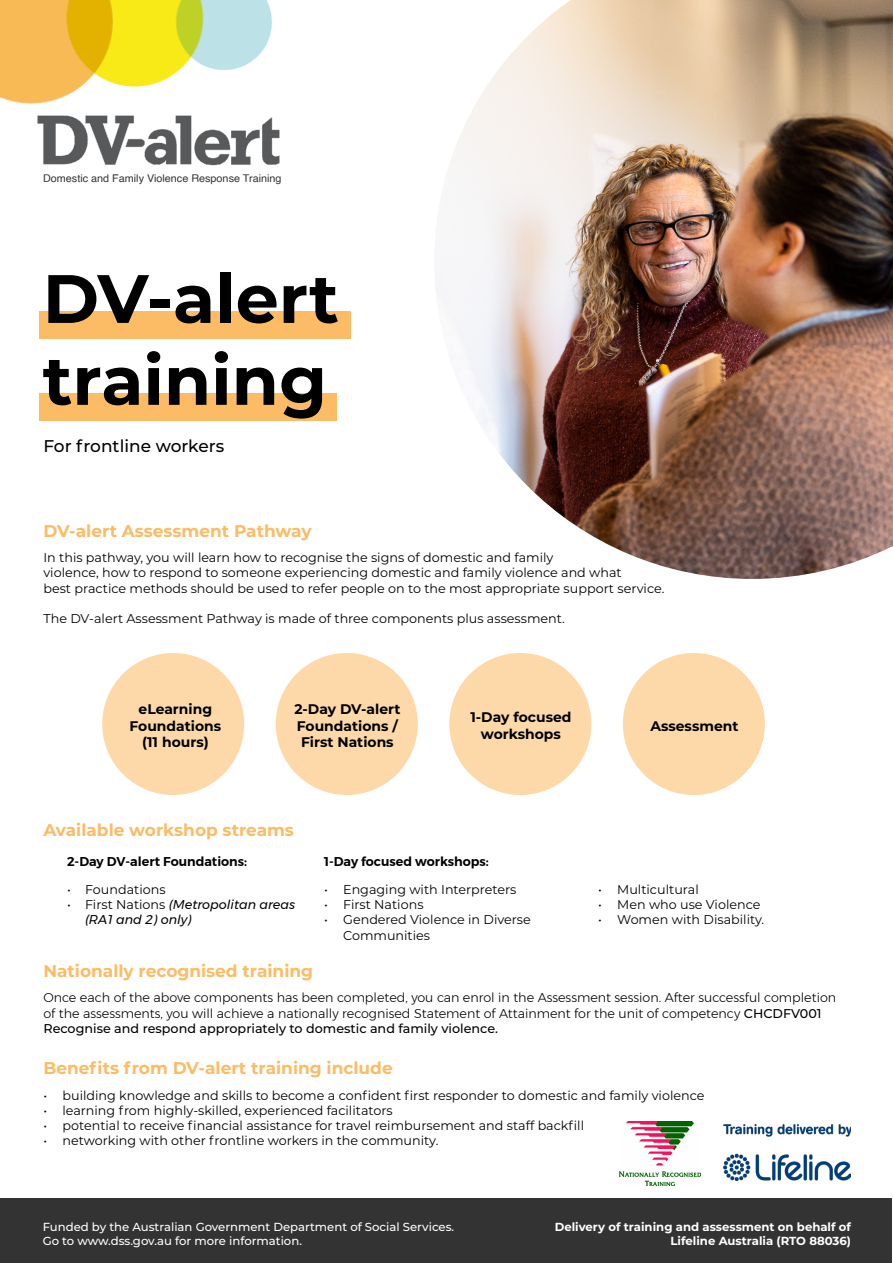
<style>
.page{position:relative;width:893px;height:1263px;background:#fff}
.page>*{position:absolute;margin:0;border:0;box-sizing:border-box;transform-origin:0 0}
.t1{font:700 68.25px/81.9px "Montserrat";color:#000}
.t2{font:700 16.95px "Montserrat";color:#fcbb65}
.t3{font:500 16.95px "Montserrat";color:#000}
.t4{font:700 13.95px/16.6px "Montserrat";color:#000;text-align:center}
.t5{font:12.75px/15.3px "Montserrat";color:#000}
.t6{font:300 12.75px/15.3px "Montserrat";color:#000}
.t7{font:600 12.75px "Montserrat";color:#000}
.t8{font:italic 12.75px/15.3px "Montserrat";color:#000}
.t9{font:500 11.7px/14px "Montserrat";color:#fff}
.t10{font:700 11.7px/14px "Montserrat";color:#fff;text-align:right}
.t11{font:10.65px "Helvetica";color:#333}
.s1{font-style:normal}
.s2{font-weight:500}
</style>
<div class="page">
<img style="left:447px;top:0;width:446px;height:579px">
<div style="left:102px;top:653px;width:142px;height:142px;background:#fdd9a9;border-radius:50%"></div>
<div style="left:276px;top:653px;width:142px;height:142px;background:#fdd9a9;border-radius:50%"></div>
<div style="left:449px;top:653px;width:142px;height:142px;background:#fdd9a9;border-radius:50%"></div>
<div style="left:1px;top:1198px;width:891px;height:64px;background:#333"></div>
<img style="left:620px;top:1122px;width:80px;height:63px">
<img style="left:724px;top:1124px;width:126px;height:57px">
<div style="left:623px;top:653px;width:142px;height:142px;background:#fdd9a9;border-radius:50%"></div>
<div style="left:39px;top:393px;width:298px;height:27px;background:#fcbb65"></div>
<div style="left:40px;top:311px;width:311px;height:27px;background:#fcbb65"></div>
<img style="left:0;top:0;width:272px;height:104px">
<img style="left:37px;top:115px;width:243px;height:51px">
<p class="t11" style="left:43px;top:171px;width:240px">Domestic and Family Violence Response Training</p>
<h1 class="t1" style="left:43px;top:254px;width:298px">DV-alert training</h1>
<h2 class="t3" style="left:43px;top:434px;width:182px">For frontline workers</h2>
<h2 class="t2" style="left:43px;top:518px;width:270px">DV-alert Assessment Pathway</h2>
<p class="t5" style="left:43px;top:549px;width:622px">In this pathway, you will learn how to recognise the signs of domestic and family<br>violence, how to respond to someone experiencing domestic and family violence and what<br>best practice methods should be used to refer people on to the most appropriate support service.</p>
<p class="t5" style="left:43px;top:611px;width:523px">The DV-alert Assessment Pathway is made of three components plus assessment.</p>
<p class="t4" style="left:130px;top:700px;width:93px">eLearning<br>Foundations (11 hours)</p>
<p class="t4" style="left:294px;top:700px;width:108px">2-Day DV-alert<br>Foundations /<br>First Nations</p>
<p class="t4" style="left:470px;top:708px;width:103px">1-Day focused workshops</p>
<p class="t4" style="left:650px;top:717px;width:90px">Assessment</p>
<h2 class="t2" style="left:43px;top:818px;width:252px">Available workshop streams</h2>
<p class="t7" style="left:67px;top:851px;width:182px">2-Day DV-alert Foundations:</p>
<p class="t5" style="left:67px;top:881px;width:100px">• Foundations</p>
<p class="t8" style="left:85px;top:897px;width:212px;text-indent:-18px"><span class="s1">• First Nations</span> (Metropolitan areas (RA1 and 2) only)</p>
<p class="t7" style="left:324px;top:851px;width:166px">1-Day focused workshops:</p>
<p class="t5" style="left:324px;top:881px;width:194px">• Engaging with Interpreters</p>
<p class="t5" style="left:324px;top:896px;width:101px">• First Nations</p>
<p class="t5" style="left:343px;top:912px;width:189px;text-indent:-19px">• Gendered Violence in Diverse<br>Communities</p>
<p class="t5" style="left:598px;top:881px;width:102px">• Multicultural</p>
<p class="t5" style="left:598px;top:896px;width:164px">• Men who use Violence</p>
<p class="t5" style="left:598px;top:912px;width:168px">• Women with Disability.</p>
<h2 class="t2" style="left:43px;top:959px;width:271px">Nationally recognised training</h2>
<p class="t6" style="left:43px;top:990px;width:794px">Once each of the above components has been completed, you can enrol in the Assessment session. After successful completion of the assessments, you will achieve a nationally recognised Statement of Attainment for the unit of competency <span class="s2">CHCDFV001<br>Recognise and respond appropriately to domestic and family violence.</span></p>
<h2 class="t2" style="left:43px;top:1056px;width:351px">Benefits from DV-alert training include</h2>
<p class="t5" style="left:43px;top:1087px;width:663px">• building knowledge and skills to become a confident first responder to domestic and family violence</p>
<p class="t5" style="left:43px;top:1102px;width:351px">• learning from highly-skilled, experienced facilitators</p>
<p class="t5" style="left:43px;top:1117px;width:542px">• potential to receive financial assistance for travel reimbursement and staff backfill</p>
<p class="t5" style="left:43px;top:1133px;width:397px">• networking with other frontline workers in the community.</p>
<p class="t9" style="left:43px;top:1220px;width:413px">Funded by the Australian Government Department of Social Services.<br>Go to www.dss.gov.au for more information.</p>
<p class="t10" style="left:555px;top:1219px;width:298px">Delivery of training and assessment on behalf of<br>Lifeline Australia (RTO 88036)</p>
</div>
